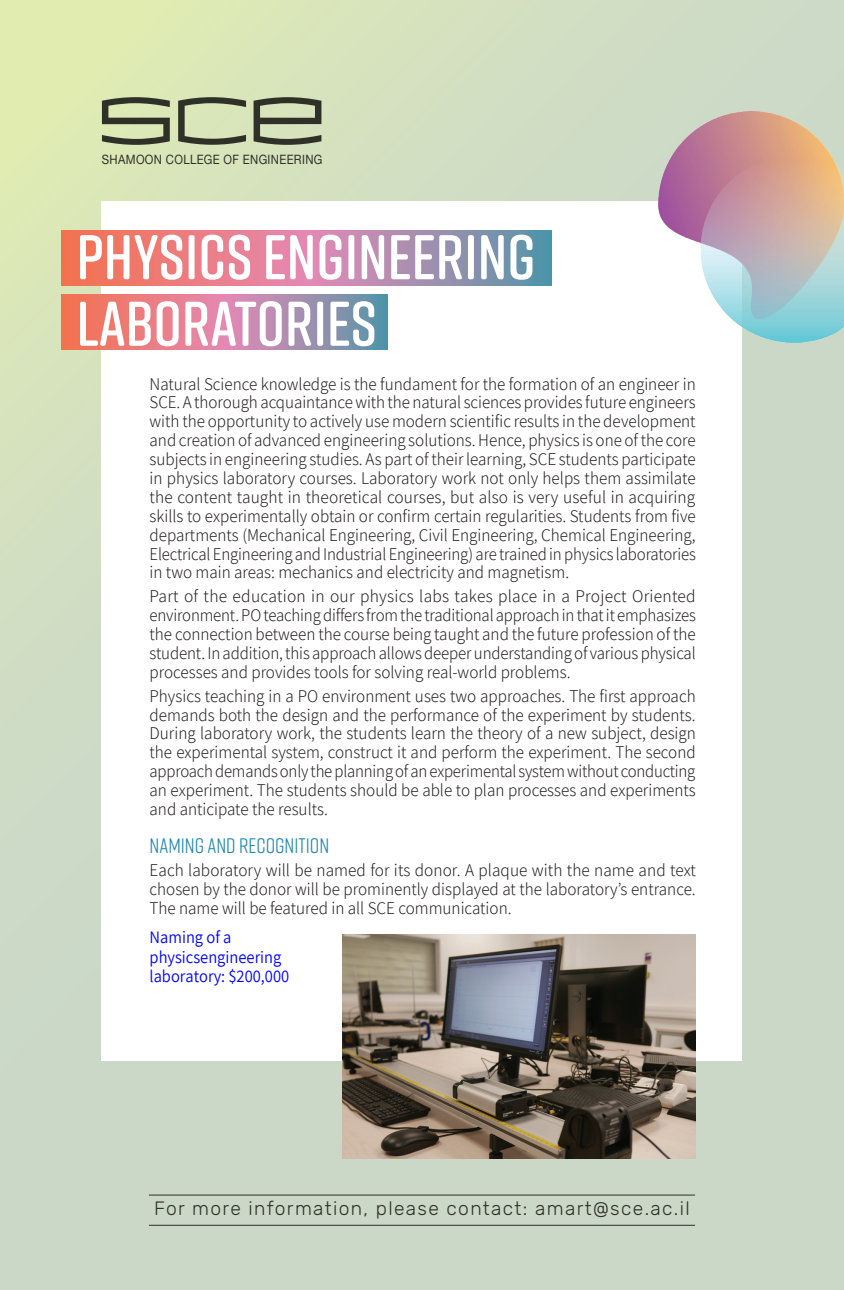
<style>
.page{position:relative;width:844px;height:1290px;background:#fff}
.page>*{position:absolute;margin:0;border:0;box-sizing:border-box;transform-origin:0 0}
.t1{font:600 63px/66.5px "Rift Soft";color:#fff}
.t2{font:21px "Rift Soft";color:#1e85b2}
.t3{font:300 19.25px "Rubik";letter-spacing:.07em;color:#2f3028}
.t4{font:300 17.5px/18.9px "Assistant";color:#231f20;text-align:justify}
.t5{font:17.5px/19.2px "Assistant";color:#00f;scale:.94 1}
.t6{font:12.95px "Helvetica Neue";letter-spacing:.03em;color:#2f3028;scale:.88 1}
</style>
<div class="page">
<div style="left:0;top:0;width:843px;height:1290px;background:linear-gradient(to bottom,#d8e4bc,#c8d5cb)"></div>
<div style="left:102px;top:201px;width:639px;height:859px;background:#fff"></div>
<svg style="left:102px;top:97px;width:219px;height:48px"></svg>
<hr style="left:149px;top:1195px;width:545px;height:1px;background:#2f3028">
<hr style="left:149px;top:1225px;width:545px;height:1px;background:#2f3028">
<svg style="left:61px;top:231px;width:490px;height:54px"></svg>
<svg style="left:61px;top:295px;width:326px;height:54px"></svg>
<img style="left:658px;top:112px;width:185px;height:230px">
<img style="left:342px;top:935px;width:353px;height:224px">
<p class="t6" style="left:102px;top:150px;width:252px">SHAMOON COLLEGE OF ENGINEERING</p>
<h1 class="t1" style="left:76px;top:222px;width:460px">PHYSICS ENGINEERING<br>LABORATORIES</h1>
<p class="t4" style="left:149px;top:373px;width:548px">Natural Science knowledge is the fundament for the formation of an engineer in SCE A. thoroughacquaintancewiththenaturalsciencesprovidesfutureengineers with the opportunity to actively use modern scientific results in the development andcreationofadvancedengineeringsolutions.Hence,physicsisoneofthecore subjectsinengineeringstudies.Aspartoftheirlearning,SCEstudentsparticipate in physics laboratory courses. Laboratory work not only helps them assimilate the content taught in theoretical courses, but also is very useful in acquiring skills to experimentally obtain or confirm certain regularities. Students from five departments (Mechanical Engineering, Civil Engineering, Chemical Engineering, ElectricalEngineeringandIndustrialEngineering)aretrainedinphysicslaboratories in two main areas: mechanics and electricity and magnetism.</p>
<p class="t4" style="left:149px;top:586px;width:547px">Part of the education in our physics labs takes place in a Project Oriented environment.POteachingdiffersfromthetraditionalapproachinthatitemphasizes the connection between the course being taught and the future profession of the student In. addition,thisapproachallowsdeeperunderstandingofvariousphysical processes and provides tools for solving real-world problems.</p>
<p class="t4" style="left:149px;top:685px;width:548px">Physics teaching in a PO environment uses two approaches. The first approach demands both the design and the performance of the experiment by students.<br>During laboratory work, the students learn the theory of a new subject, design the experimental system, construct it and perform the experiment. The second approachdemandsonlytheplanningofanexperimentalsystemwithoutconducting an experiment. The students should be able to plan processes and experiments and anticipate the results.</p>
<p class="t2" style="left:149px;top:830px;width:181px">NAMINGAND RECOGNITION</p>
<p class="t4" style="left:149px;top:860px;width:547px">Each laboratory will be named for its donor A. plaque with the name and text chosen by the donor will be prominently displayed at the laboratory s’ entrance.<br>The name will be featured in all SCE communication.</p>
<p class="t5" style="left:149px;top:927px;width:150px">Naming of a physicsengineering laboratory: $200,000</p>
<p class="t3" style="left:154px;top:1197px;width:537px">For more information, please contact: amart@sce.ac.il</p>
</div>
